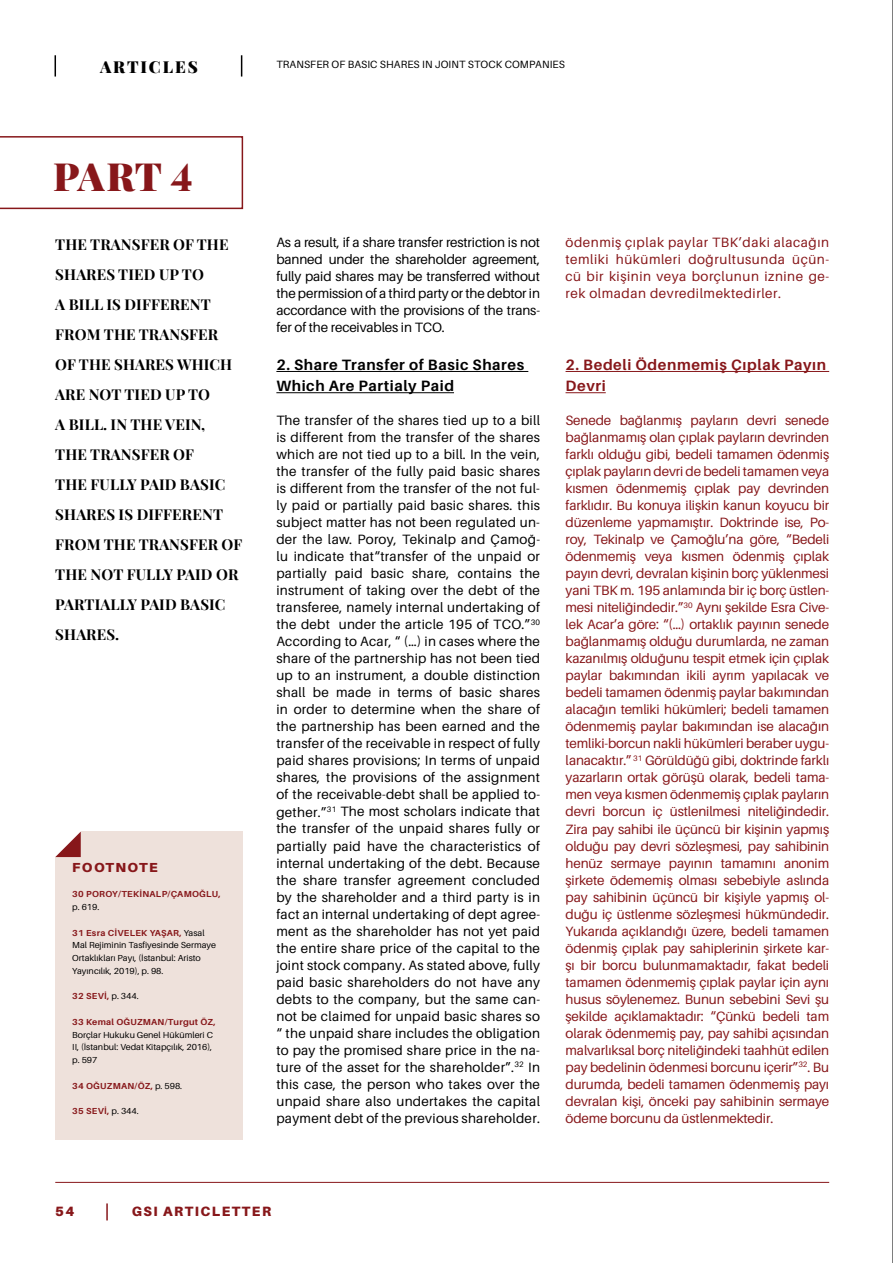
<style>
.page{position:relative;width:893px;height:1263px;background:#fff}
.page>*{position:absolute;margin:0;border:0;box-sizing:border-box;transform-origin:0 0}
.t1{font:900 39px "Playfair Display";color:#87171a}
.t2{font:900 16.5px "Playfair Display";letter-spacing:.12em;color:#000}
.t3{font:700 15px/30px "Playfair Display";letter-spacing:.01em;color:#000}
.t4{font:700 15px/21.3px "Aileron";letter-spacing:.04em;color:#000}
.t5{font:700 15px/21.3px "Aileron";letter-spacing:.04em;color:#87171a}
.t6{font:13.5px/17px "Aileron";color:#000;text-align:justify}
.t7{font:13.5px/17px "Aileron";letter-spacing:.01em;color:#87171a;text-align:justify}
.t8{font:900 13.5px "Aileron";letter-spacing:.11em;color:#87171a}
.t9{font:900 13.05px "Aileron";letter-spacing:.1em;color:#87171a}
.t10{font:10.5px "Aileron";letter-spacing:.01em;color:#000}
.t11{font:8.7px/12.8px "Aileron";color:#000}
.t12{font:700 8.7px "Aileron";letter-spacing:.03em;color:#87171a}
.s1{font-weight:700;color:#87171a}
.s2{font-weight:400;color:#000}
</style>
<div class="page">
<svg style="left:0;top:136px;width:243px;height:73px"></svg>
<hr style="left:55px;top:1182px;width:774px;height:1px;background:#87171a">
<svg style="left:106px;top:1203px;width:2px;height:17px"></svg>
<svg style="left:55px;top:55px;width:1px;height:22px"></svg>
<svg style="left:241px;top:55px;width:1px;height:22px"></svg>
<hr style="left:892px;top:0;width:1px;height:1263px;background:#000">
<hr style="left:276px;top:371px;width:252px;height:1px;background:#000">
<hr style="left:276px;top:392px;width:178px;height:1px;background:#000">
<hr style="left:566px;top:371px;width:263px;height:1px;background:#87171a">
<hr style="left:566px;top:392px;width:40px;height:1px;background:#87171a">
<div style="left:55px;top:831px;width:187px;height:309px;background:#eee1db"></div>
<svg style="left:55px;top:831px;width:26px;height:26px"></svg>
<p class="t2" style="left:100px;top:54px;width:99px">ARTICLES</p>
<p class="t10" style="left:276px;top:59px;width:290px">TRANSFER OF BASIC SHARES IN JOINT STOCK COMPANIES</p>
<h1 class="t1" style="left:53px;top:146px;width:141px">PART 4</h1>
<p class="t3" style="left:55px;top:228px;width:189px">THE TRANSFER OF THE<br>SHARES TIED UP TO<br>A BILL IS DIFFERENT<br>FROM THE TRANSFER<br>OF THE SHARES WHICH<br>ARE NOT TIED UP TO<br>A BILL. IN THE VEIN,<br>THE TRANSFER OF<br>THE FULLY PAID BASIC<br>SHARES IS DIFFERENT<br>FROM THE TRANSFER OF<br>THE NOT FULLY PAID OR<br>PARTIALLY PAID BASIC<br>SHARES.</p>
<p class="t9" style="left:72px;top:859px;width:87px">FOOTNOTE</p>
<p class="t12" style="left:72px;top:889px;width:150px">30 POROY/TEKİNALP/ÇAMOĞLU,</p>
<p class="t11" style="left:72px;top:901px;width:29px">p. 619.</p>
<p class="t11" style="left:72px;top:926px;width:145px"><span class="s1">31 Esra CİVELEK YAŞAR,</span> Yasal<br>Mal Rejiminin Tasfiyesinde Sermaye<br>Ortaklıkları Payı, (İstanbul: Aristo<br>Yayıncılık, 2019), p. 98.</p>
<p class="t12" style="left:72px;top:991px;width:68px">32 SEVİ, <span class="s2">p. 344.</span></p>
<p class="t12" style="left:72px;top:1017px;width:145px">33 Kemal OĞUZMAN/Turgut ÖZ,</p>
<p class="t11" style="left:72px;top:1028px;width:142px;text-align:justify">Borçlar Hukuku Genel Hükümleri C II, (İstanbul: Vedat Kitapçılık, 2016), p. 597</p>
<p class="t12" style="left:72px;top:1081px;width:111px">34 OĞUZMAN/ÖZ, <span class="s2">p. 598.</span></p>
<p class="t12" style="left:72px;top:1106px;width:68px">35 SEVİ, <span class="s2">p. 344.</span></p>
<p class="t6" style="left:276px;top:234px;width:265px">As a result, if a share transfer restriction is not banned under the shareholder agreement, fully paid shares may be transferred without the permission of a third party or the debtor in accordance with the provisions of the trans&shy;fer of the receivables in TCO.</p>
<p class="t4" style="left:276px;top:354px;width:249px">2. Share Transfer of Basic Shares<br>Which Are Partialy Paid</p>
<p class="t6" style="left:276px;top:412px;width:265px">The transfer of the shares tied up to a bill is different from the transfer of the shares which are not tied up to a bill. In the vein, the transfer of the fully paid basic shares is different from the transfer of the not ful&shy;ly paid or partially paid basic shares. this subject matter has not been regulated un&shy;der the law. Poroy, Tekinalp and Çamoğ&shy;lu indicate that“transfer of the unpaid or partially paid basic share, contains the instrument of taking over the debt of the transferee, namely internal undertaking of the debt under the article 195 of TCO.”<sup>30<br></sup>According to Acar, “ (…) in cases where the share of the partnership has not been tied up to an instrument, a double distinction shall be made in terms of basic shares in order to determine when the share of the partnership has been earned and the transfer of the receivable in respect of fully paid shares provisions; In terms of unpaid shares, the provisions of the assignment of the receivable-debt shall be applied to&shy;gether.”<sup>31</sup> The most scholars indicate that the transfer of the unpaid shares fully or partially paid have the characteristics of internal undertaking of the debt. Because the share transfer agreement concluded by the shareholder and a third party is in fact an internal undertaking of dept agree&shy;ment as the shareholder has not yet paid the entire share price of the capital to the joint stock company. As stated above, fully paid basic shareholders do not have any debts to the company, but the same can&shy;not be claimed for unpaid basic shares so “ the unpaid share includes the obligation to pay the promised share price in the na&shy;ture of the asset for the shareholder”.<sup>32</sup> In this case, the person who takes over the unpaid share also undertakes the capital payment debt of the previous shareholder.</p>
<p class="t7" style="left:566px;top:234px;width:265px">ödenmiş çıplak paylar TBK’daki alacağın temliki hükümleri doğrultusunda üçün&shy;cü bir kişinin veya borçlunun iznine ge&shy;rek olmadan devredilmektedirler.</p>
<p class="t5" style="left:566px;top:354px;width:262px">2. Bedeli Ödenmemiş Çıplak Payın<br>Devri</p>
<p class="t7" style="left:566px;top:412px;width:265px">Senede bağlanmış payların devri senede bağlanmamış olan çıplak payların devrinden farklı olduğu gibi, bedeli tamamen ödenmiş çıplak payların devri de bedeli tamamen veya kısmen ödenmemiş çıplak pay devrinden farklıdır. Bu konuya ilişkin kanun koyucu bir düzenleme yapmamıştır. Doktrinde ise, Po&shy;roy, Tekinalp ve Çamoğlu’na göre, “Bedeli ödenmemiş veya kısmen ödenmiş çıplak payın devri, devralan kişinin borç yüklenmesi yani TBK m. 195 anlamında bir iç borç üstlen&shy;mesi niteliğindedir.”<sup>30</sup> Aynı şekilde Esra Cive&shy;lek Acar’a göre: “(…) ortaklık payının senede bağlanmamış olduğu durumlarda, ne zaman kazanılmış olduğunu tespit etmek için çıplak paylar bakımından ikili ayrım yapılacak ve bedeli tamamen ödenmiş paylar bakımından alacağın temliki hükümleri; bedeli tamamen ödenmemiş paylar bakımından ise alacağın temliki-borcun nakli hükümleri beraber uygu&shy;lanacaktır.” <sup>31</sup> Görüldüğü gibi, doktrinde farklı yazarların ortak görüşü olarak, bedeli tama&shy;men veya kısmen ödenmemiş çıplak payların devri borcun iç üstlenilmesi niteliğindedir.<br>Zira pay sahibi ile üçüncü bir kişinin yapmış olduğu pay devri sözleşmesi, pay sahibinin henüz sermaye payının tamamını anonim şirkete ödememiş olması sebebiyle aslında pay sahibinin üçüncü bir kişiyle yapmış ol&shy;duğu iç üstlenme sözleşmesi hükmündedir.<br>Yukarıda açıklandığı üzere, bedeli tamamen ödenmiş çıplak pay sahiplerinin şirkete kar&shy;şı bir borcu bulunmamaktadır, fakat bedeli tamamen ödenmemiş çıplak paylar için aynı husus söylenemez. Bunun sebebini Sevi şu şekilde açıklamaktadır: “Çünkü bedeli tam olarak ödenmemiş pay, pay sahibi açısından malvarlıksal borç niteliğindeki taahhüt edilen pay bedelinin ödenmesi borcunu içerir”<sup>32</sup>. Bu durumda, bedeli tamamen ödenmemiş payı devralan kişi, önceki pay sahibinin sermaye ödeme borcunu da üstlenmektedir.</p>
<p class="t8" style="left:55px;top:1203px;width:21px">54</p>
<p class="t8" style="left:132px;top:1203px;width:141px">GSI ARTICLETTER</p>
</div>
